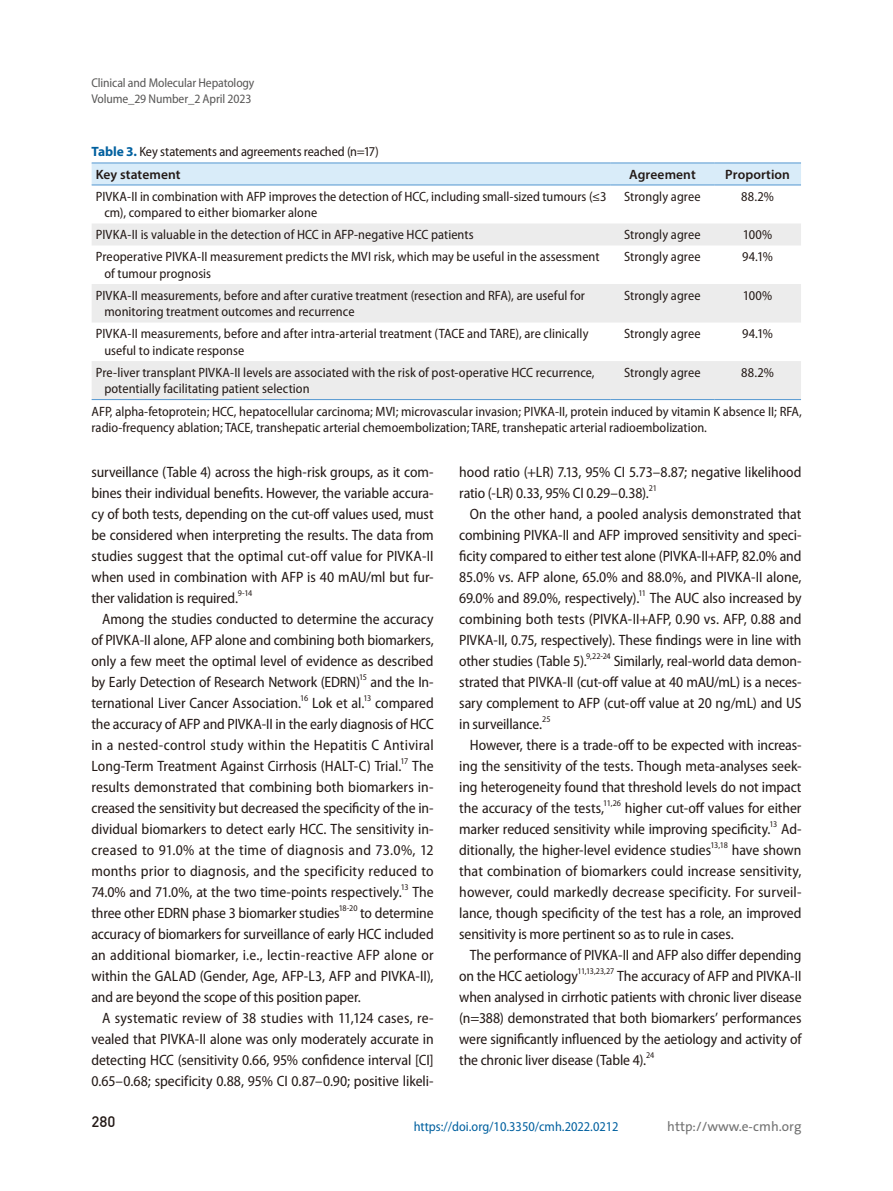
<style>
.page{position:relative;width:893px;height:1191px;background:#fff}
.page>*{position:absolute;margin:0;border:0;box-sizing:border-box;transform-origin:0 0}
.본문_영문_-s{font:semi-condensed 15px/21px "Myriad Pro";letter-spacing:-.005em;color:#231916;text-align:justify}
.t1{font:15px "Dinmed";color:#231916}
.표내용-s{font:semi-condensed 13.5px/16.5px "Myriad Pro";letter-spacing:.005em;color:#231916}
.표설명-s{font:semi-condensed 13.5px/16.5px "Myriad Pro";color:#231916}
.표와그림제목-s{font:semi-condensed 13.5px "Myriad Pro";letter-spacing:-.015em;color:#231916}
.t2{font:semi-condensed 13.5px "Myriad Pro";color:#00609f}
.표머리-s{font:600 13.5px "Myriad Pro";letter-spacing:.005em;color:#231916}
.t3{font:13.5px "The Sans";color:#727272}
.t4{font:semi-condensed 12.75px/15.8px "Myriad Pro";letter-spacing:-.01em;color:#595857}
.본문_영문_-s-2{font:semi-condensed 8.7px "Myriad Pro";letter-spacing:-.035em;color:#231916}
.s1{font-weight:700;font-stretch:normal;color:#00609f}
</style>
<div class="page">
<div style="left:92px;top:164px;width:709px;height:21px;background:#d9ecf9"></div>
<svg style="left:92px;top:224px;width:709px;height:175px;fill:#ececec"></svg>
<hr style="left:92px;top:399px;width:519px;height:1px;background:#5497d1">
<hr style="left:611px;top:399px;width:103px;height:1px;background:#5497d1">
<hr style="left:714px;top:399px;width:87px;height:1px;background:#5497d1">
<hr style="left:92px;top:163px;width:519px;height:1px;background:#5497d1">
<hr style="left:611px;top:163px;width:103px;height:1px;background:#5497d1">
<hr style="left:714px;top:163px;width:87px;height:1px;background:#5497d1">
<hr style="left:92px;top:185px;width:519px;height:1px;background:#5497d1">
<hr style="left:611px;top:185px;width:103px;height:1px;background:#5497d1">
<hr style="left:714px;top:185px;width:87px;height:1px;background:#5497d1">
<p class="t4" style="left:91px;top:75px;width:165px">Clinical and Molecular Hepatology<br>Volume_29 Number_2 April 2023</p>
<p class="표와그림제목-s" style="left:92px;top:144px;width:289px"><span class="s1">Table 3.</span> Key statements and agreements reached (n=17)</p>
<p class="표머리-s" style="left:96px;top:165px;width:86px">Key statement</p>
<p class="표머리-s" style="left:629px;top:165px;width:68px">Agreement</p>
<p class="표머리-s" style="left:725px;top:165px;width:66px">Proportion</p>
<p class="표내용-s" style="left:104px;top:188px;width:504px;text-indent:-9px">PIVKA-II in combination with AFP improves the detection of HCC, including small-sized tumours (≤3 cm), compared to either biomarker alone</p>
<p class="표내용-s" style="left:624px;top:188px;width:78px">Strongly agree</p>
<p class="표내용-s" style="left:741px;top:188px;width:34px">88.2%</p>
<p class="표내용-s" style="left:96px;top:226px;width:379px">PIVKA-II is valuable in the detection of HCC in AFP-negative HCC patients</p>
<p class="표내용-s" style="left:624px;top:226px;width:78px">Strongly agree</p>
<p class="표내용-s" style="left:743px;top:226px;width:31px">100%</p>
<p class="표내용-s" style="left:104px;top:248px;width:497px;text-indent:-9px">Preoperative PIVKA-II measurement predicts the MVI risk, which may be useful in the assessment of tumour prognosis</p>
<p class="표내용-s" style="left:624px;top:248px;width:78px">Strongly agree</p>
<p class="표내용-s" style="left:742px;top:248px;width:32px">94.1%</p>
<p class="표내용-s" style="left:104px;top:287px;width:482px;text-indent:-9px">PIVKA-II measurements, before and after curative treatment (resection and RFA), are useful for monitoring treatment outcomes and recurrence</p>
<p class="표내용-s" style="left:624px;top:287px;width:78px">Strongly agree</p>
<p class="표내용-s" style="left:743px;top:287px;width:31px">100%</p>
<p class="표내용-s" style="left:104px;top:326px;width:486px;text-indent:-9px">PIVKA-II measurements, before and after intra-arterial treatment (TACE and TARE), are clinically useful to indicate response</p>
<p class="표내용-s" style="left:624px;top:326px;width:78px">Strongly agree</p>
<p class="표내용-s" style="left:742px;top:326px;width:32px">94.1%</p>
<p class="표내용-s" style="left:104px;top:364px;width:492px;text-indent:-9px">Pre-liver transplant PIVKA-II levels are associated with the risk of post-operative HCC recurrence, potentially facilitating patient selection</p>
<p class="표내용-s" style="left:624px;top:364px;width:78px">Strongly agree</p>
<p class="표내용-s" style="left:741px;top:364px;width:34px">88.2%</p>
<p class="표설명-s" style="left:92px;top:403px;width:712px">AFP, alpha-fetoprotein; HCC, hepatocellular carcinoma; MVI; microvascular invasion; PIVKA-II, protein induced by vitamin K absence II; RFA, radio-frequency ablation; TACE, transhepatic arterial chemoembolization; TARE, transhepatic arterial radioembolization.</p>
<p class="본문_영문_-s" style="left:91px;top:462px;width:344px">surveillance (Table 4) across the high-risk groups, as it com&shy;bines their individual benefits. However, the variable accura&shy;cy of both tests, depending on the cut-off values used, must be considered when interpreting the results. The data from studies suggest that the optimal cut-off value for PIVKA-II when used in combination with AFP is 40 mAU/ml but fur&shy;ther validation is required.</p>
<p class="본문_영문_-s-2" style="left:238px;top:588px;width:16px">9-14</p>
<p class="본문_영문_-s" style="left:91px;top:609px;width:344px;text-indent:11px">Among the studies conducted to determine the accuracy of PIVKA-II alone, AFP alone and combining both biomarkers, only a few meet the optimal level of evidence as described by Early Detection of Research Network (EDRN)</p>
<p class="본문_영문_-s-2" style="left:359px;top:672px;width:9px">15</p>
<p class="본문_영문_-s" style="left:371px;top:672px;width:65px">and the In-</p>
<p class="본문_영문_-s" style="left:91px;top:693px;width:211px">ternational Liver Cancer Association.</p>
<p class="본문_영문_-s-2" style="left:300px;top:693px;width:10px">16</p>
<p class="본문_영문_-s" style="left:312px;top:693px;width:54px">Lok et al.</p>
<p class="본문_영문_-s-2" style="left:363px;top:693px;width:9px">13</p>
<p class="본문_영문_-s" style="left:91px;top:693px;width:344px;text-indent:284px">compared the accuracy of AFP and PIVKA-II in the early diagnosis of HCC in a nested-control study within the Hepatitis C Antiviral Long-Term Treatment Against Cirrhosis (HALT-C) Trial.</p>
<p class="본문_영문_-s-2" style="left:400px;top:756px;width:9px">17</p>
<p class="본문_영문_-s" style="left:91px;top:756px;width:344px;text-indent:321px">The results demonstrated that combining both biomarkers in&shy;creased the sensitivity but decreased the specificity of the in&shy;dividual biomarkers to detect early HCC. The sensitivity in&shy;creased to 91.0% at the time of diagnosis and 73.0%, 12 months prior to diagnosis, and the specificity reduced to 74.0% and 71.0%, at the two time-points respectively.</p>
<p class="본문_영문_-s-2" style="left:401px;top:882px;width:9px">13</p>
<p class="본문_영문_-s" style="left:412px;top:882px;width:23px">The</p>
<p class="본문_영문_-s" style="left:91px;top:903px;width:250px">three other EDRN phase 3 biomarker studies</p>
<p class="본문_영문_-s-2" style="left:339px;top:903px;width:20px">18-20</p>
<p class="본문_영문_-s" style="left:91px;top:903px;width:344px;text-indent:269px">to determine accuracy of biomarkers for surveillance of early HCC included an additional biomarker, i.e., lectin-reactive AFP alone or within the GALAD (Gender, Age, AFP-L3, AFP and PIVKA-II), and are beyond the scope of this position paper.</p>
<p class="본문_영문_-s" style="left:91px;top:1008px;width:344px;text-indent:11px">A systematic review of 38 studies with 11,124 cases, re&shy;vealed that PIVKA-II alone was only moderately accurate in detecting HCC (sensitivity 0.66, 95% confidence interval [CI] 0.65–0.68; specificity 0.88, 95% CI 0.87–0.90; positive likeli-</p>
<p class="본문_영문_-s" style="left:459px;top:462px;width:344px">hood ratio (+LR) 7.13, 95% CI 5.73–8.87; negative likelihood ratio (-LR) 0.33, 95% CI 0.29–0.38).</p>
<p class="본문_영문_-s-2" style="left:649px;top:483px;width:10px">21</p>
<p class="본문_영문_-s" style="left:459px;top:504px;width:344px;text-indent:11px">On the other hand, a pooled analysis demonstrated that combining PIVKA-II and AFP improved sensitivity and speci&shy;ficity compared to either test alone (PIVKA-II+AFP, 82.0% and 85.0% vs. AFP alone, 65.0% and 88.0%, and PIVKA-II alone, 69.0% and 89.0%, respectively).</p>
<p class="본문_영문_-s-2" style="left:638px;top:588px;width:9px">11</p>
<p class="본문_영문_-s" style="left:459px;top:588px;width:344px;text-indent:191px">The AUC also increased by combining both tests (PIVKA-II+AFP, 0.90 vs. AFP, 0.88 and PIVKA-II, 0.75, respectively). These findings were in line with other studies (Table 5).</p>
<p class="본문_영문_-s-2" style="left:586px;top:651px;width:26px">9,22-24</p>
<p class="본문_영문_-s" style="left:459px;top:651px;width:344px;text-indent:155px">Similarly, real-world data demon&shy;strated that PIVKA-II (cut-off value at 40 mAU/mL) is a neces&shy;sary complement to AFP (cut-off value at 20 ng/mL) and US in surveillance.</p>
<p class="본문_영문_-s-2" style="left:542px;top:714px;width:10px">25</p>
<p class="본문_영문_-s" style="left:459px;top:735px;width:344px;text-indent:11px">However, there is a trade-off to be expected with increas&shy;ing the sensitivity of the tests. Though meta-analyses seek&shy;ing heterogeneity found that threshold levels do not impact the accuracy of the tests,</p>
<p class="본문_영문_-s-2" style="left:603px;top:798px;width:19px">11,26</p>
<p class="본문_영문_-s" style="left:459px;top:798px;width:344px;text-indent:166px">higher cut-off values for either marker reduced sensitivity while improving specificity.</p>
<p class="본문_영문_-s-2" style="left:769px;top:819px;width:9px">13</p>
<p class="본문_영문_-s" style="left:781px;top:819px;width:22px">Ad-</p>
<p class="본문_영문_-s" style="left:459px;top:840px;width:253px">ditionally, the higher-level evidence studies</p>
<p class="본문_영문_-s-2" style="left:710px;top:840px;width:19px">13,18</p>
<p class="본문_영문_-s" style="left:459px;top:840px;width:344px;text-indent:273px">have shown that combination of biomarkers could increase sensitivity, however, could markedly decrease specificity. For surveil&shy;lance, though specificity of the test has a role, an improved sensitivity is more pertinent so as to rule in cases.</p>
<p class="본문_영문_-s" style="left:459px;top:945px;width:344px;text-indent:11px">The performance of PIVKA-II and AFP also differ depending on the HCC aetiology</p>
<p class="본문_영문_-s-2" style="left:577px;top:966px;width:38px">11,13,23,27</p>
<p class="본문_영문_-s" style="left:459px;top:966px;width:344px;text-indent:158px">The accuracy of AFP and PIVKA-II when analysed in cirrhotic patients with chronic liver disease (n=388) demonstrated that both biomarkers’ performances were significantly influenced by the aetiology and activity of the chronic liver disease (Table 4).</p>
<p class="본문_영문_-s-2" style="left:646px;top:1050px;width:10px">24</p>
<p class="t1" style="left:91px;top:1112px;width:25px">280</p>
<p class="t2" style="left:414px;top:1119px;width:206px">https://doi.org/10.3350/cmh.2022.0212</p>
<p class="t3" style="left:667px;top:1115px;width:136px">http://www.e-cmh.org</p>
</div>
